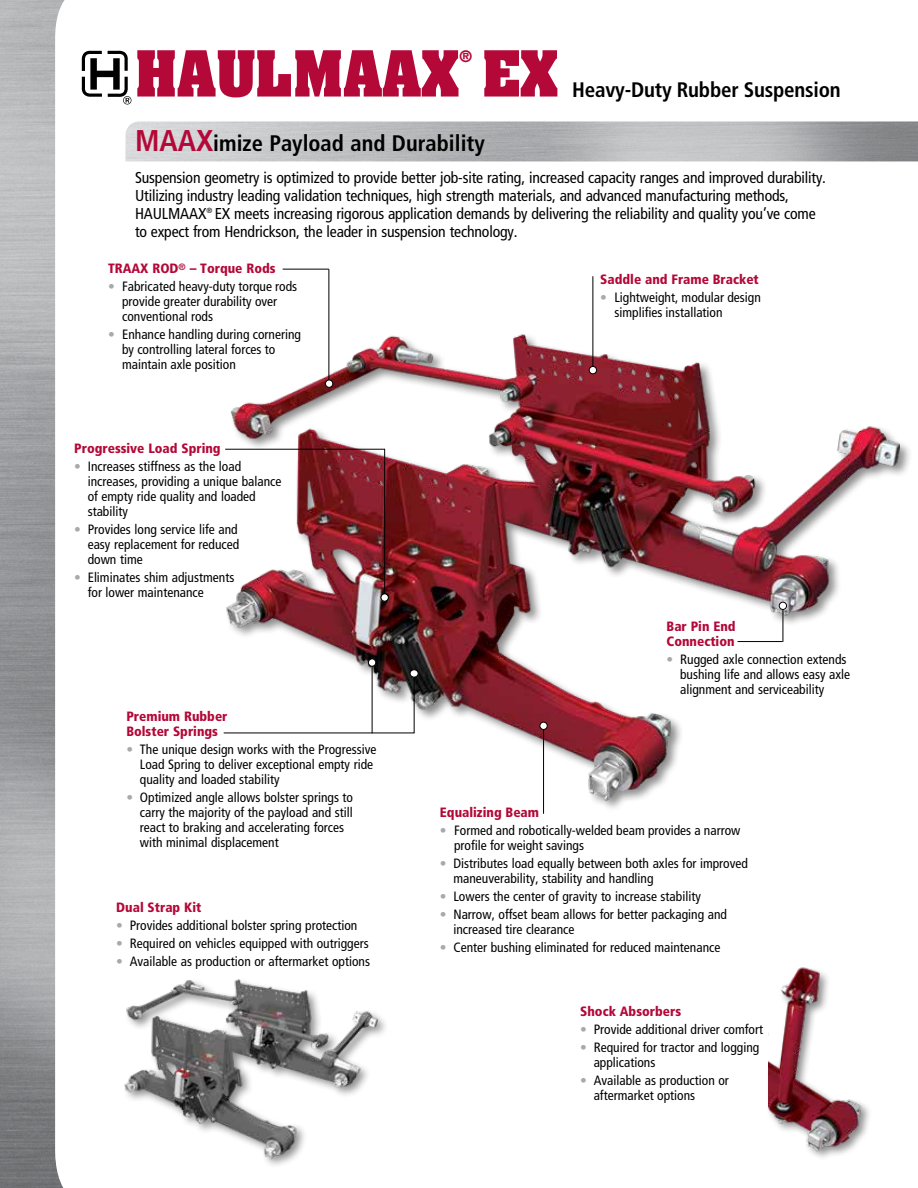
<style>
.page{position:relative;width:918px;height:1188px;background:#fff}
.page>*{position:absolute;margin:0;border:0;box-sizing:border-box;transform-origin:0 0}
.t1{font:700 54px "Aachen Std";color:#b30838}
.t2{font:700 condensed 22.5px "Frutiger LT Std";color:#000}
.t3{font:700 condensed 21px "Frutiger LT Std";letter-spacing:-.01em;color:#000}
.t4{font:condensed 15.75px/18px "Frutiger LT Std";letter-spacing:-.01em;color:#000}
.t5{font:condensed 13.5px/15px "Frutiger LT Std";color:#000}
.t6{font:900 condensed 13.5px/15px "Frutiger LT Std";color:#b30838}
.t7{font:700 13.5px "Aachen Std";color:#b30838}
.s1{font-size:30px;color:#b30838}
.s2{color:#a7a9ac}
</style>
<div class="page">
<img style="left:0;top:0;width:65px;height:1188px">
<img style="left:225px;top:299px;width:674px;height:514px">
<svg style="left:82px;top:51px;width:49px;height:54px"></svg>
<hr style="left:593px;top:276px;width:1px;height:94px;background:#000">
<div style="left:589px;top:366px;width:8px;height:8px;background:#fff;border-radius:50%"></div>
<div style="left:589px;top:366px;width:8px;height:8px;border:1px solid #000;border-radius:50%"></div>
<hr style="left:543px;top:726px;width:1px;height:88px;background:#000">
<div style="left:540px;top:722px;width:7px;height:7px;background:#fff;border-radius:50%"></div>
<div style="left:540px;top:722px;width:8px;height:8px;border:1px solid #000;border-radius:50%"></div>
<hr style="left:283px;top:269px;width:46px;height:1px;background:#000">
<hr style="left:328px;top:269px;width:1px;height:115px;background:#000">
<div style="left:325px;top:380px;width:8px;height:7px;background:#fff;border-radius:50%"></div>
<div style="left:325px;top:380px;width:8px;height:8px;border:1px solid #000;border-radius:50%"></div>
<div style="left:766px;top:966px;width:106px;height:196px;background:#000;opacity:.45"></div>
<img style="left:769px;top:966px;width:95px;height:188px">
<hr style="left:738px;top:641px;width:45px;height:1px;background:#000">
<svg style="left:223px;top:673px;width:192px;height:61px"></svg>
<div style="left:410px;top:670px;width:8px;height:7px;background:#fff;border-radius:50%"></div>
<div style="left:410px;top:669px;width:9px;height:8px;border:1px solid #000;border-radius:50%"></div>
<hr style="left:372px;top:665px;width:1px;height:68px;background:#000">
<div style="left:368px;top:659px;width:8px;height:7px;background:#fff;border-radius:50%"></div>
<div style="left:368px;top:658px;width:8px;height:9px;border:1px solid #000;border-radius:50%"></div>
<hr style="left:384px;top:449px;width:1px;height:147px;background:#000">
<div style="left:381px;top:594px;width:7px;height:7px;background:#fff;border-radius:50%"></div>
<div style="left:381px;top:593px;width:8px;height:9px;border:1px solid #000;border-radius:50%"></div>
<hr style="left:783px;top:606px;width:1px;height:36px;background:#000">
<div style="left:779px;top:602px;width:8px;height:7px;background:#fff;border-radius:50%"></div>
<div style="left:779px;top:602px;width:8px;height:8px;border:1px solid #000;border-radius:50%"></div>
<hr style="left:225px;top:449px;width:160px;height:1px;background:#000">
<img style="left:124px;top:979px;width:257px;height:186px">
<p class="t7" style="left:460px;top:47px;width:14px">®</p>
<h1 class="t1" style="left:135px;top:35px;width:424px">HAULMAAX EX</h1>
<h3 class="t3" style="left:572px;top:77px;width:270px">Heavy-Duty Rubber Suspension</h3>
<h2 class="t2" style="left:135px;top:130px;width:351px"><span class="s1">MAAX</span>imize Payload and Durability</h2>
<p class="t4" style="left:135px;top:168px;width:693px">Suspension geometry is optimized to provide better job-site rating, increased capacity ranges and improved durability.<br>Utilizing industry leading validation techniques, high strength materials, and advanced manufacturing methods, HAULMAAX<sup>®</sup> EX meets increasing rigorous application demands by delivering the reliability and quality you’ve come to expect from Hendrickson, the leader in suspension technology.</p>
<p class="t6" style="left:600px;top:272px;width:160px">Saddle and Frame Bracket</p>
<p class="t5" style="left:614px;top:290px;width:148px;text-indent:-14px"><span class="s2">•</span> Lightweight, modular design simplifies installation</p>
<p class="t6" style="left:108px;top:261px;width:169px">TRAAX ROD<sup>®</sup> – Torque Rods</p>
<p class="t5" style="left:122px;top:279px;width:177px;text-indent:-14px"><span class="s2">•</span> Fabricated heavy-duty torque rods provide greater durability over conventional rods</p>
<p class="t5" style="left:122px;top:327px;width:180px;text-indent:-14px"><span class="s2">•</span> Enhance handling during cornering by controlling lateral forces to maintain axle position</p>
<p class="t6" style="left:74px;top:440px;width:148px">Progressive Load Spring</p>
<p class="t5" style="left:88px;top:459px;width:195px;text-indent:-14px"><span class="s2">•</span> Increases stiffness as the load increases, providing a unique balance of empty ride quality and loaded stability</p>
<p class="t5" style="left:88px;top:522px;width:153px;text-indent:-14px"><span class="s2">•</span> Provides long service life and easy replacement for reduced down time</p>
<p class="t5" style="left:88px;top:570px;width:148px;text-indent:-14px"><span class="s2">•</span> Eliminates shim adjustments for lower maintenance</p>
<p class="t6" style="left:126px;top:709px;width:103px">Premium Rubber<br>Bolster Springs</p>
<p class="t5" style="left:140px;top:742px;width:238px;text-indent:-14px"><span class="s2">•</span> The unique design works with the Progressive<br>Load Spring to deliver exceptional empty ride quality and loaded stability</p>
<p class="t5" style="left:140px;top:790px;width:215px;text-indent:-14px"><span class="s2">•</span> Optimized angle allows bolster springs to carry the majority of the payload and still react to braking and accelerating forces with minimal displacement</p>
<p class="t6" style="left:116px;top:900px;width:87px">Dual Strap Kit</p>
<p class="t5" style="left:116px;top:918px;width:243px"><span class="s2">•</span> Provides additional bolster spring protection</p>
<p class="t5" style="left:116px;top:936px;width:254px"><span class="s2">•</span> Required on vehicles equipped with outriggers</p>
<p class="t5" style="left:116px;top:954px;width:255px"><span class="s2">•</span> Available as production or aftermarket options</p>
<p class="t6" style="left:667px;top:619px;width:70px">Bar Pin End<br>Connection</p>
<p class="t5" style="left:680px;top:652px;width:172px;text-indent:-14px"><span class="s2">•</span> Rugged axle connection extends bushing life and allows easy axle alignment and serviceability</p>
<p class="t6" style="left:440px;top:805px;width:101px">Equalizing Beam</p>
<p class="t5" style="left:454px;top:823px;width:288px;text-indent:-14px"><span class="s2">•</span> Formed and robotically-welded beam provides a narrow profile for weight savings</p>
<p class="t5" style="left:453px;top:856px;width:296px;text-indent:-14px"><span class="s2">•</span> Distributes load equally between both axles for improved maneuverability, stability and handling</p>
<p class="t5" style="left:440px;top:889px;width:262px"><span class="s2">•</span> Lowers the center of gravity to increase stability</p>
<p class="t5" style="left:453px;top:907px;width:275px;text-indent:-14px"><span class="s2">•</span> Narrow, offset beam allows for better packaging and increased tire clearance</p>
<p class="t5" style="left:440px;top:940px;width:282px"><span class="s2">•</span> Center bushing eliminated for reduced maintenance</p>
<p class="t6" style="left:580px;top:1004px;width:102px">Shock Absorbers</p>
<p class="t5" style="left:580px;top:1022px;width:184px"><span class="s2">•</span> Provide additional driver comfort</p>
<p class="t5" style="left:594px;top:1040px;width:167px;text-indent:-14px"><span class="s2">•</span> Required for tractor and logging applications</p>
<p class="t5" style="left:594px;top:1073px;width:137px;text-indent:-14px"><span class="s2">•</span> Available as production or aftermarket options</p>
</div>
